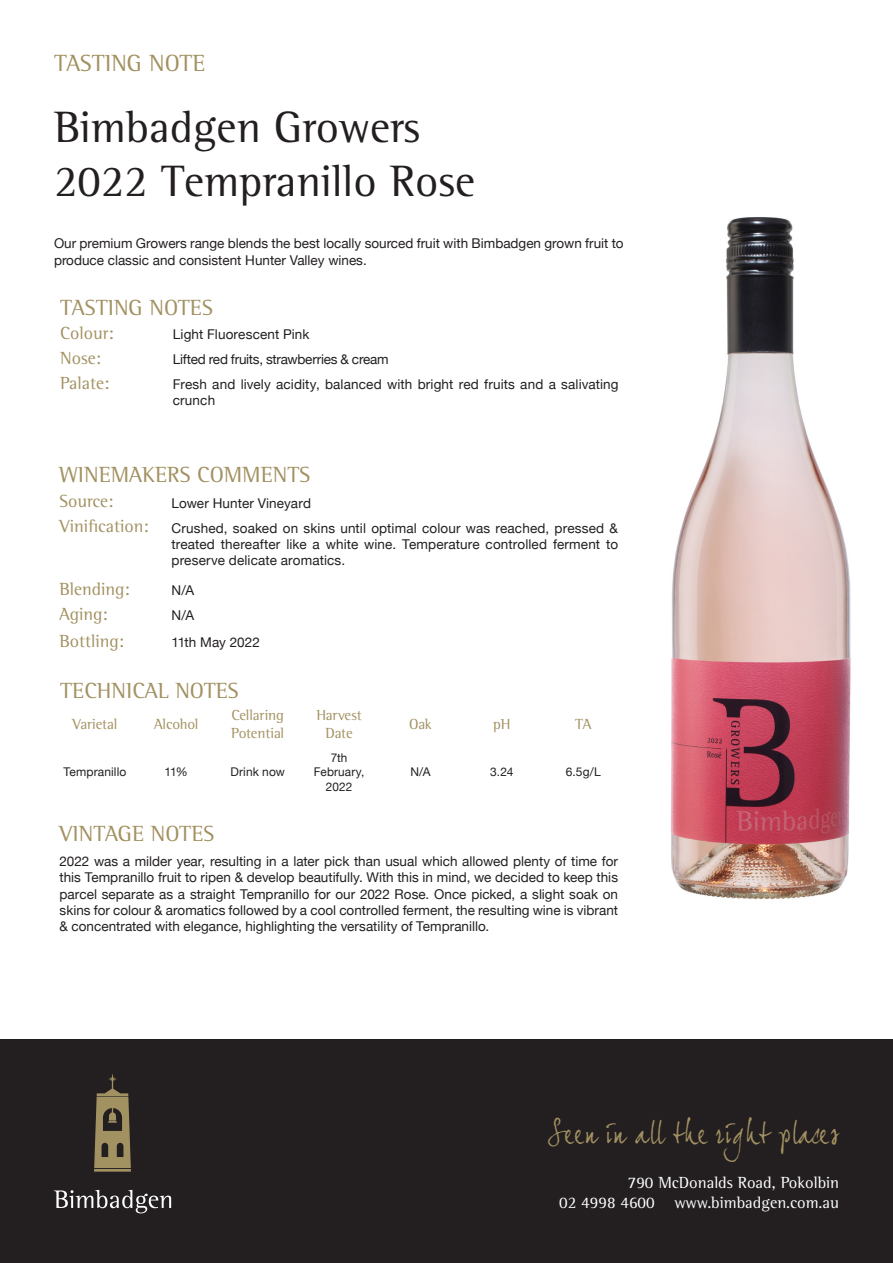
<style>
.page{position:relative;width:893px;height:1263px;background:#fff}
.page>*{position:absolute;margin:0;border:0;box-sizing:border-box;transform-origin:0 0}
.t1{font:45px "Rotis Semi Serif Pro";color:#231f20}
.t2{font:28.5px "Joe Hand 2";color:#a29161}
.t3{font:24px "Rotis Semi Serif Pro";color:#a29161}
.titles_of_the_table{font:22.5px "Rotis Semi Serif Pro";color:#a29161}
.titles_of_the_row{font:18px "Rotis Semi Serif Pro";color:#a29161}
.t4{font:16.5px/19.8px "Rotis Semi Serif Pro";color:#fff;text-align:right}
.titles_of_the_column{font:15px/18px "Rotis Semi Serif Pro";letter-spacing:-.015em;color:#a29161}
.text_of_the_tables{font:13.5px/16.2px "Helvetica Neue";color:#231f20}
.text_of_the_tables-2{font:13.5px "Helvetica Neue";letter-spacing:-.02em;color:#231f20}
.text_of_technical_no{font:12px/14.4px "Helvetica Neue";letter-spacing:.01em;color:#231f20;text-align:center}
.s1{font-family:"Rotis Serif Pro"}
</style>
<div class="page">
<div style="left:0;top:1039px;width:893px;height:224px;background:#231f20"></div>
<svg style="left:94px;top:1074px;width:37px;height:98px"></svg>
<svg style="left:54px;top:1190px;width:117px;height:23px"></svg>
<img style="left:671px;top:217px;width:180px;height:683px">
<h3 class="t3" style="left:54px;top:48px;width:153px">TASTING NOTE</h3>
<p class="t1" style="left:54px;top:100px;width:368px">Bimbad<span class="s1">g</span>en Growers</p>
<p class="t1" style="left:54px;top:154px;width:423px">2022 Tempranillo Rose</p>
<p class="text_of_the_tables" style="left:54px;top:236px;width:571px">Our premium Growers range blends the best locally sourced fruit with Bimbadgen grown fruit to produce classic and consistent Hunter Valley wines.</p>
<p class="titles_of_the_table" style="left:60px;top:293px;width:154px">TASTING NOTES</p>
<p class="titles_of_the_row" style="left:60px;top:322px;width:55px">Colour:</p>
<p class="text_of_the_tables" style="left:173px;top:327px;width:138px">Light Fluorescent Pink</p>
<p class="titles_of_the_row" style="left:60px;top:347px;width:43px">Nose:</p>
<p class="text_of_the_tables-2" style="left:173px;top:350px;width:217px">Lifted red fruits, strawberries &amp; cream</p>
<p class="titles_of_the_row" style="left:60px;top:372px;width:51px">Palate:</p>
<p class="text_of_the_tables" style="left:173px;top:377px;width:447px">Fresh and lively acidity, balanced with bright red fruits and a salivating crunch</p>
<p class="titles_of_the_table" style="left:60px;top:461px;width:252px">WINEMAKERS COMMENTS</p>
<p class="titles_of_the_row" style="left:60px;top:490px;width:56px">Source:</p>
<p class="text_of_the_tables" style="left:172px;top:496px;width:141px">Lower Hunter Vineyard</p>
<p class="titles_of_the_row" style="left:60px;top:515px;width:91px">Vinification:</p>
<p class="text_of_the_tables" style="left:172px;top:520px;width:448px;text-align:justify">Crushed, soaked on skins until optimal colour was reached, pressed &amp; treated thereafter like a white wine. Temperature controlled ferment to preserve delicate aromatics.</p>
<p class="titles_of_the_row" style="left:60px;top:578px;width:72px">Blending:</p>
<p class="text_of_the_tables" style="left:172px;top:583px;width:24px">N/A</p>
<p class="titles_of_the_row" style="left:60px;top:603px;width:50px">Aging:</p>
<p class="text_of_the_tables" style="left:172px;top:608px;width:24px">N/A</p>
<p class="titles_of_the_row" style="left:60px;top:630px;width:66px">Bottling:</p>
<p class="text_of_the_tables" style="left:172px;top:635px;width:90px">11th May 2022</p>
<p class="titles_of_the_table" style="left:60px;top:677px;width:180px">TECHNICAL NOTES</p>
<p class="titles_of_the_column" style="left:72px;top:715px;width:47px">Varietal</p>
<p class="titles_of_the_column" style="left:154px;top:715px;width:46px">Alcohol</p>
<p class="titles_of_the_column" style="left:231px;top:706px;width:55px">Cellaring<br>Potential</p>
<p class="titles_of_the_column" style="left:316px;top:706px;width:47px;text-align:center">Harvest<br>Date</p>
<p class="titles_of_the_column" style="left:409px;top:715px;width:24px">Oak</p>
<p class="titles_of_the_column" style="left:493px;top:715px;width:19px">pH</p>
<p class="titles_of_the_column" style="left:575px;top:715px;width:18px">TA</p>
<p class="text_of_technical_no" style="left:63px;top:765px;width:64px">Tempranillo</p>
<p class="text_of_technical_no" style="left:165px;top:765px;width:25px">11%</p>
<p class="text_of_technical_no" style="left:230px;top:765px;width:56px">Drink now</p>
<p class="text_of_technical_no" style="left:314px;top:751px;width:52px">7th<br>February,<br>2022</p>
<p class="text_of_technical_no" style="left:410px;top:765px;width:22px">N/A</p>
<p class="text_of_technical_no" style="left:490px;top:765px;width:25px">3.24</p>
<p class="text_of_technical_no" style="left:566px;top:765px;width:37px">6.5g/L</p>
<p class="titles_of_the_table" style="left:60px;top:820px;width:156px">VINTAGE NOTES</p>
<p class="text_of_the_tables" style="left:60px;top:854px;width:560px;text-align:justify">2022 was a milder year, resulting in a later pick than usual which allowed plenty of time for this Tempranillo fruit to ripen &amp; develop beautifully. With this in mind, we decided to keep this parcel separate as a straight Tempranillo for our 2022 Rose. Once picked, a slight soak on skins for colour &amp; aromatics followed by a cool controlled ferment, the resulting wine is vibrant &amp; concentrated with elegance, highlighting the versatility of Tempranillo.</p>
<h2 class="t2" style="left:547px;top:1116px;width:293px">Seen in all the right places</h2>
<p class="t4" style="left:559px;top:1172px;width:281px">790 McDonalds Road, Pokolbin<br>02 4998 4600 www.bimbad<span class="s1">g</span>en.com.au</p>
</div>
